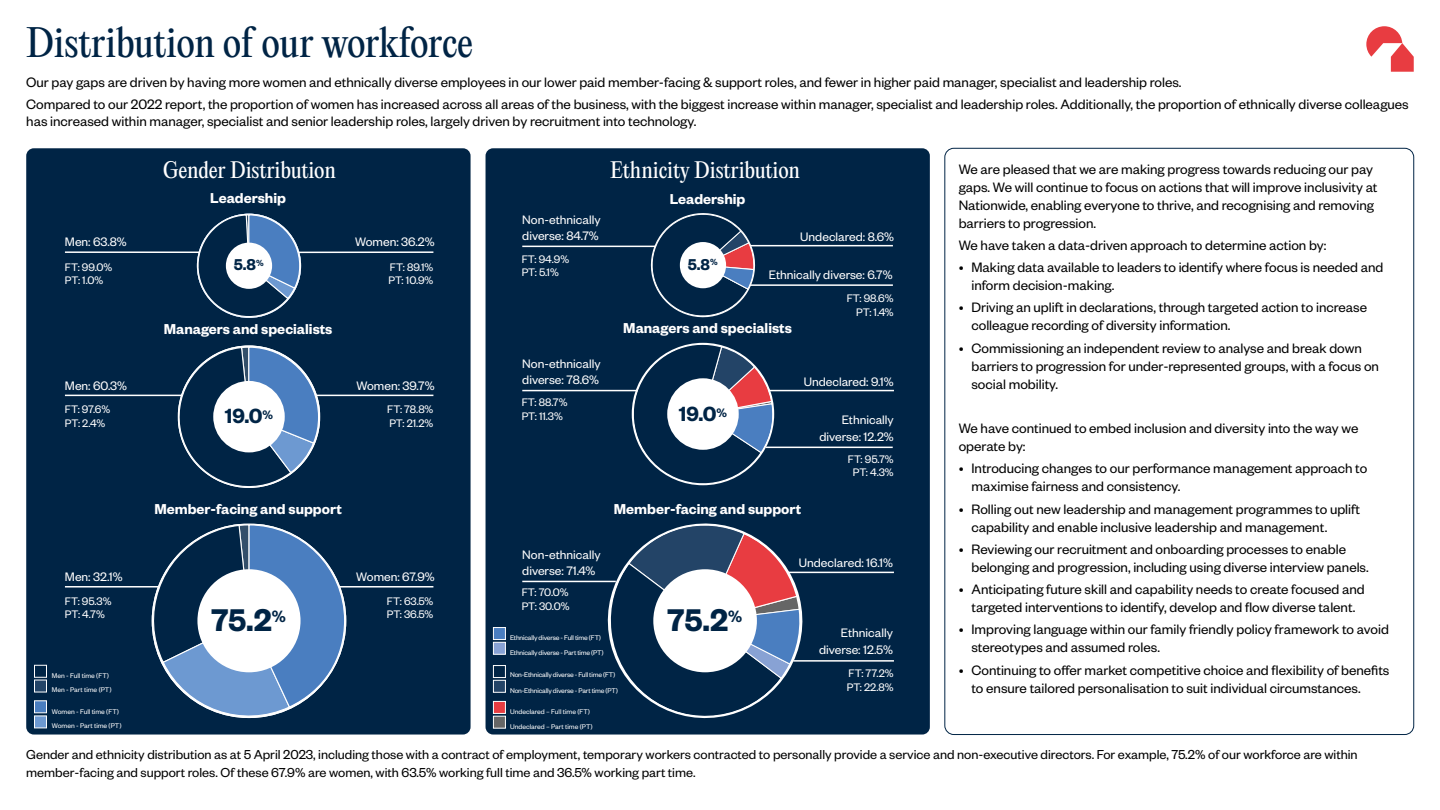
<style>
.page{position:relative;width:1440px;height:810px;background:#fff}
.page>*{position:absolute;margin:0;border:0;box-sizing:border-box;transform-origin:0 0}
.t1{font:37.5px "Editorial New";letter-spacing:-.01em;color:#002445}
.t2{font:600 34.5px "Founders Grotesk";color:#002445}
.t3{font:600 22.5px "Founders Grotesk";color:#002445}
.t4{font:21px "Editorial New";letter-spacing:-.01em;color:#fff}
.t5{font:600 17.25px "Founders Grotesk";color:#002445}
.t6{font:600 15.75px "Founders Grotesk";color:#fff}
.t7{font:15px/18px "Founders Grotesk";color:#000}
.t8{font:14.25px/17.2px "Founders Grotesk";color:#000}
.t9{font:13.5px/16.5px "Founders Grotesk";color:#fff}
.t10{font:12px/13.5px "Founders Grotesk";color:#fff}
.t11{font:7.5px/14.8px "Founders Grotesk";letter-spacing:-.02em;color:#fff}
.t12{font:7.5px/14.8px "Founders Grotesk";color:#fff}
</style>
<div class="page">
<svg style="left:1366px;top:26px;width:48px;height:46px"></svg>
<div style="left:26px;top:148px;width:445px;height:587px;background:#002445;border-radius:8px"></div>
<div style="left:486px;top:148px;width:444px;height:587px;background:#002445;border-radius:8px"></div>
<svg style="left:152px;top:524px;width:194px;height:194px"></svg>
<div style="left:197px;top:569px;width:104px;height:103px;background:#fff;border-radius:50%"></div>
<hr style="left:339px;top:586px;width:94px;height:2px;background:#fff">
<hr style="left:65px;top:586px;width:94px;height:2px;background:#fff">
<svg style="left:178px;top:346px;width:142px;height:142px"></svg>
<div style="left:213px;top:381px;width:72px;height:71px;background:#fff;border-radius:50%"></div>
<hr style="left:316px;top:395px;width:117px;height:1px;background:#fff">
<hr style="left:65px;top:395px;width:117px;height:1px;background:#fff">
<svg style="left:197px;top:214px;width:104px;height:104px"></svg>
<div style="left:226px;top:243px;width:46px;height:46px;background:#fff;border-radius:50%"></div>
<hr style="left:298px;top:251px;width:135px;height:2px;background:#fff">
<hr style="left:65px;top:251px;width:135px;height:2px;background:#fff">
<hr style="left:731px;top:245px;width:162px;height:1px;background:#fff">
<hr style="left:744px;top:284px;width:149px;height:2px;background:#fff">
<svg style="left:644px;top:213px;width:118px;height:105px"></svg>
<div style="left:680px;top:242px;width:46px;height:46px;background:#fff;border-radius:50%"></div>
<hr style="left:522px;top:246px;width:134px;height:1px;background:#fff">
<hr style="left:760px;top:572px;width:134px;height:1px;background:#fff">
<svg style="left:598px;top:523px;width:214px;height:196px"></svg>
<div style="left:653px;top:569px;width:104px;height:103px;background:#fff;border-radius:50%"></div>
<hr style="left:793px;top:660px;width:101px;height:2px;background:#fff">
<hr style="left:522px;top:581px;width:94px;height:1px;background:#fff">
<hr style="left:750px;top:390px;width:144px;height:1px;background:#fff">
<svg style="left:628px;top:344px;width:147px;height:142px"></svg>
<div style="left:667px;top:378px;width:72px;height:72px;background:#fff;border-radius:50%"></div>
<hr style="left:766px;top:447px;width:127px;height:1px;background:#fff">
<hr style="left:522px;top:390px;width:116px;height:1px;background:#fff">
<div style="left:34px;top:665px;width:13px;height:13px;background:#002445;border:1px solid #fff"></div>
<div style="left:34px;top:680px;width:13px;height:12px;background:#234467;border:1px solid #fff"></div>
<div style="left:34px;top:700px;width:13px;height:13px;background:#4a7ec0;border:1px solid #fff"></div>
<div style="left:34px;top:716px;width:13px;height:12px;background:#6d99d1;border:1px solid #fff"></div>
<div style="left:493px;top:627px;width:13px;height:13px;background:#4a7ec0;border:1px solid #fff"></div>
<div style="left:493px;top:642px;width:13px;height:13px;background:#88a2d4;border:1px solid #fff"></div>
<div style="left:493px;top:665px;width:13px;height:13px;background:#002445;border:1px solid #fff"></div>
<div style="left:493px;top:680px;width:13px;height:13px;background:#234467;border:1px solid #fff"></div>
<div style="left:493px;top:701px;width:13px;height:13px;background:#e83c41;border:1px solid #fff"></div>
<div style="left:493px;top:716px;width:13px;height:13px;background:#666;border:1px solid #fff"></div>
<h1 class="t1" style="left:26px;top:17px;width:449px">Distribution of our workforce</h1>
<p class="t7" style="left:26px;top:72px;width:1157px">Our pay gaps are driven by having more women and ethnically diverse employees in our lower paid member-facing &amp; support roles, and fewer in higher paid manager, specialist and leadership roles.</p>
<p class="t7" style="left:26px;top:94px;width:1384px;line-height:17.2px">Compared to our 2022 report, the proportion of women has increased across all areas of the business, with the biggest increase within manager, specialist and leadership roles. Additionally, the proportion of ethnically diverse colleagues has increased within manager, specialist and senior leadership roles, largely driven by recruitment into technology.</p>
<p class="t7" style="left:959px;top:159px;width:420px">We are pleased that we are making progress towards reducing our pay gaps. We will continue to focus on actions that will improve inclusivity at Nationwide, enabling everyone to thrive, and recognising and removing barriers to progression.</p>
<p class="t7" style="left:959px;top:235px;width:369px">We have taken a data-driven approach to determine action by:</p>
<p class="t7" style="left:971px;top:258px;width:413px;text-indent:-13px">• Making data available to leaders to identify where focus is needed and inform decision-making.</p>
<p class="t7" style="left:971px;top:298px;width:397px;text-indent:-13px">• Driving an uplift in declarations, through targeted action to increase colleague recording of diversity information.</p>
<p class="t7" style="left:971px;top:338px;width:409px;text-indent:-13px">• Commissioning an independent review to analyse and break down barriers to progression for under-represented groups, with a focus on social mobility.</p>
<p class="t7" style="left:959px;top:419px;width:401px">We have continued to embed inclusion and diversity into the way we operate by:</p>
<p class="t7" style="left:971px;top:459px;width:397px;text-indent:-13px">• Introducing changes to our performance management approach to maximise fairness and consistency.</p>
<p class="t7" style="left:971px;top:499px;width:390px;text-indent:-13px">• Rolling out new leadership and management programmes to uplift capability and enable inclusive leadership and management.</p>
<p class="t7" style="left:971px;top:539px;width:399px;text-indent:-13px">• Reviewing our recruitment and onboarding processes to enable belonging and progression, including using diverse interview panels.</p>
<p class="t7" style="left:959px;top:580px;width:408px;text-align:center">• Anticipating future skill and capability needs to create focused and targeted interventions to identify, develop and fow diverse talent.</p>
<p class="t7" style="left:971px;top:620px;width:419px;text-indent:-13px">• Improving language within our family friendly policy framework to avoid stereotypes and assumed roles.</p>
<p class="t7" style="left:971px;top:660px;width:420px;text-indent:-13px">• Continuing to ofer market competitive choice and fexibility of benefts to ensure tailored personalisation to suit individual circumstances.</p>
<h2 class="t4" style="left:163px;top:156px;width:174px">Gender Distribution</h2>
<p class="t4" style="left:610px;top:156px;width:191px">Ethnicity Distribution</p>
<h3 class="t6" style="left:210px;top:188px;width:77px">Leadership</h3>
<h3 class="t6" style="left:670px;top:189px;width:77px">Leadership</h3>
<p class="t9" style="left:522px;top:210px;width:80px">Non-ethnically diverse: 84.7%</p>
<p class="t9" style="left:800px;top:227px;width:95px">Undeclared: 8.6%</p>
<p class="t9" style="left:769px;top:266px;width:125px">Ethnically diverse: 6.7%</p>
<p class="t9" style="left:65px;top:233px;width:63px">Men: 63.8%</p>
<p class="t10" style="left:65px;top:259px;width:49px">FT: 99.0%<br>PT: 1.0%</p>
<p class="t10" style="left:389px;top:259px;width:46px">FT: 89.1%<br>PT: 10.9%</p>
<p class="t9" style="left:355px;top:233px;width:81px">Women: 36.2%</p>
<p class="t10" style="left:522px;top:252px;width:49px">FT: 94.9%<br>PT: 5.1%</p>
<p class="t5" style="left:688px;top:253px;width:31px">5.8<sup>%</sup></p>
<p class="t5" style="left:234px;top:254px;width:31px">5.8<sup>%</sup></p>
<p class="t10" style="left:847px;top:291px;width:48px;text-align:right">FT: 98.6%<br>PT: 1.4%</p>
<h3 class="t6" style="left:623px;top:318px;width:170px">Managers and specialists</h3>
<h3 class="t6" style="left:164px;top:319px;width:170px">Managers and specialists</h3>
<p class="t9" style="left:522px;top:354px;width:80px">Non-ethnically diverse: 78.6%</p>
<p class="t9" style="left:804px;top:373px;width:91px">Undeclared: 9.1%</p>
<p class="t9" style="left:819px;top:411px;width:76px;text-align:right">Ethnically diverse: 12.2%</p>
<p class="t9" style="left:65px;top:376px;width:64px">Men: 60.3%</p>
<p class="t9" style="left:356px;top:376px;width:80px">Women: 39.7%</p>
<p class="t3" style="left:225px;top:402px;width:50px">19.0<sup>%</sup></p>
<p class="t10" style="left:522px;top:395px;width:47px">FT: 88.7%<br>PT: 11.3%</p>
<p class="t10" style="left:65px;top:402px;width:47px">FT: 97.6%<br>PT: 2.4%</p>
<p class="t10" style="left:387px;top:402px;width:48px">FT: 78.8%<br>PT: 21.2%</p>
<p class="t3" style="left:679px;top:399px;width:50px">19.0<sup>%</sup></p>
<p class="t10" style="left:848px;top:451px;width:47px;text-align:center">FT: 95.7%<br>PT: 4.3%</p>
<h3 class="t6" style="left:154px;top:499px;width:189px">Member-facing and support</h3>
<h3 class="t6" style="left:614px;top:499px;width:189px">Member-facing and support</h3>
<p class="t9" style="left:522px;top:545px;width:80px">Non-ethnically diverse: 71.4%</p>
<p class="t9" style="left:799px;top:554px;width:96px">Undeclared: 16.1%</p>
<p class="t9" style="left:65px;top:568px;width:59px">Men: 32.1%</p>
<p class="t9" style="left:356px;top:568px;width:80px">Women: 67.9%</p>
<p class="t2" style="left:211px;top:599px;width:76px">75.2<sup>%</sup></p>
<p class="t10" style="left:522px;top:585px;width:49px">FT: 70.0%<br>PT: 30.0%</p>
<p class="t10" style="left:65px;top:593px;width:48px">FT: 95.3%<br>PT: 4.7%</p>
<p class="t10" style="left:387px;top:593px;width:48px">FT: 63.5%<br>PT: 36.5%</p>
<p class="t2" style="left:667px;top:599px;width:76px">75.2<sup>%</sup></p>
<p class="t9" style="left:819px;top:624px;width:75px;text-align:right">Ethnically diverse: 12.5%</p>
<p class="t11" style="left:510px;top:630px;width:95px">Ethnically diverse - Full time (FT)<br>Ethnically diverse - Part time (PT)</p>
<p class="t11" style="left:510px;top:667px;width:109px;line-height:15.2px">Non-Ethnically diverse - Full time (FT)<br>Non-Ethnically diverse - Part time (PT)</p>
<p class="t12" style="left:510px;top:704px;width:84px">Undeclared – Full time (FT)<br>Undeclared – Part time (PT)</p>
<p class="t10" style="left:847px;top:666px;width:48px">FT: 77.2%<br>PT: 22.8%</p>
<p class="t12" style="left:52px;top:668px;width:61px">Men - Full time (FT)<br>Men - Part time (PT)</p>
<p class="t12" style="left:52px;top:703px;width:71px">Women - Full time (FT)<br>Women - Part time (PT)</p>
<p class="t8" style="left:26px;top:745px;width:1333px">Gender and ethnicity distribution as at 5 April 2023, including those with a contract of employment, temporary workers contracted to personally provide a service and non-executive directors. For example, 75.2% of our workforce are within member-facing and support roles. Of these 67.9% are women, with 63.5% working full time and 36.5% working part time.</p>
</div>
